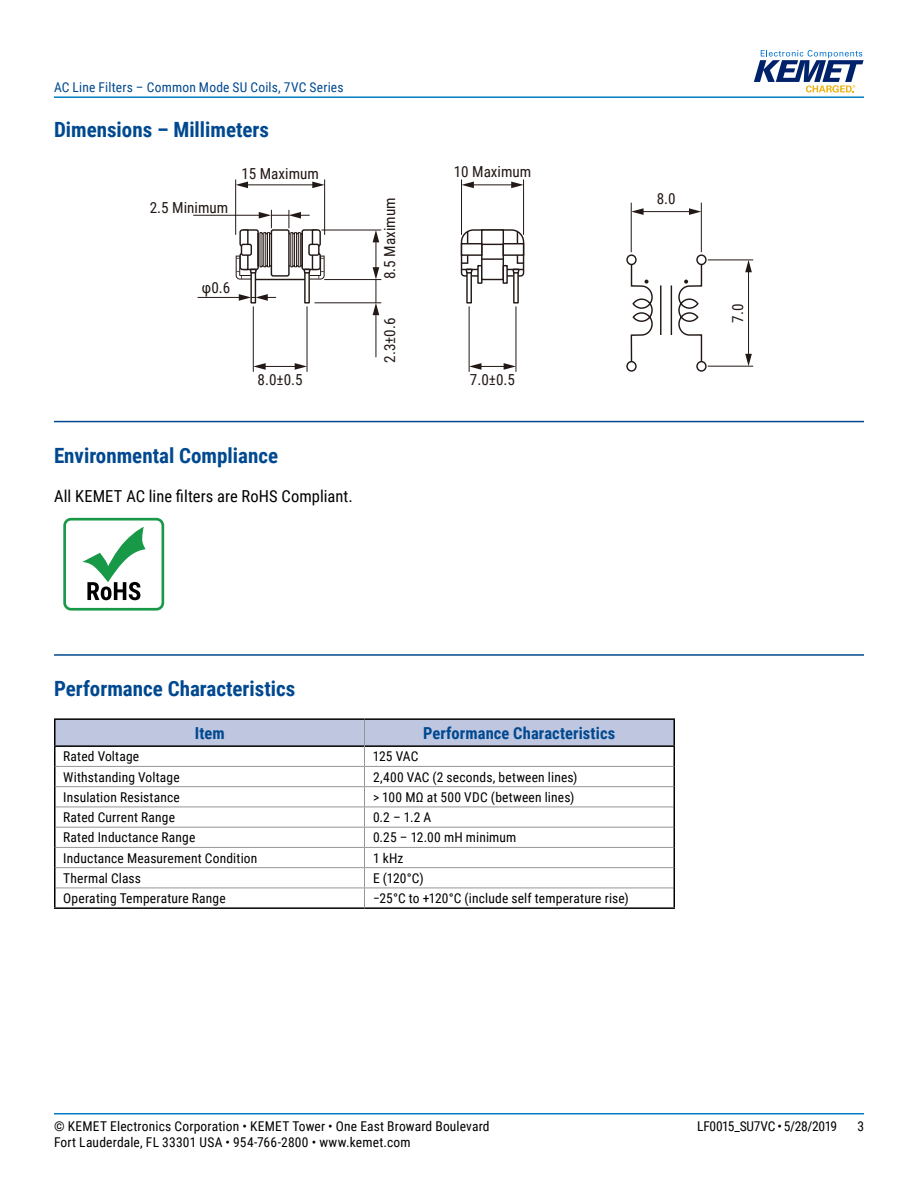
<style>
.page{position:relative;width:918px;height:1188px;background:#fff}
.page>*{position:absolute;margin:0;border:0;box-sizing:border-box;transform-origin:0 0}
.t1{font:700 21px "Roboto Condensed";color:#004990}
.t2{font:16.5px "Roboto Condensed";letter-spacing:.005em;color:#000}
.t3{font:700 16.5px "Roboto Condensed";letter-spacing:.005em;color:#004990}
.t4{font:15.15px "Roboto Condensed";color:#221815}
.t5{font:13.5px "Roboto Condensed";letter-spacing:.015em;color:#000}
.t6{font:13.5px "Roboto Condensed";letter-spacing:.015em;color:#004990}
.t7{font:13.5px "Roboto Condensed";letter-spacing:-.025em;color:#000}
</style>
<div class="page">
<hr style="left:54px;top:1113px;width:810px;height:2px;background:#007dc3">
<hr style="left:54px;top:96px;width:810px;height:2px;background:#007dc3">
<svg style="left:754px;top:50px;width:110px;height:43px"></svg>
<hr style="left:54px;top:421px;width:810px;height:1px;background:#004990">
<hr style="left:54px;top:654px;width:810px;height:2px;background:#004990">
<div style="left:466px;top:269px;width:6px;height:35px;border:1px solid #221815"></div>
<div style="left:513px;top:269px;width:6px;height:35px;border:1px solid #221815"></div>
<div style="left:477px;top:265px;width:5px;height:19px;border:1px solid #221815"></div>
<div style="left:481px;top:229px;width:23px;height:51px;border:1px solid #221815"></div>
<div style="left:503px;top:265px;width:5px;height:19px;border:1px solid #221815"></div>
<svg style="left:460px;top:229px;width:65px;height:48px"></svg>
<hr style="left:482px;top:258px;width:21px;height:2px;background:#221815">
<div style="left:304px;top:269px;width:6px;height:35px;border:1px solid #221815"></div>
<div style="left:250px;top:269px;width:6px;height:35px;border:1px solid #221815"></div>
<hr style="left:461px;top:179px;width:1px;height:56px;background:#221815">
<hr style="left:523px;top:179px;width:1px;height:56px;background:#221815">
<hr style="left:472px;top:184px;width:41px;height:1px;background:#221815">
<svg style="left:462px;top:182px;width:12px;height:6px"></svg>
<svg style="left:511px;top:182px;width:13px;height:6px"></svg>
<hr style="left:235px;top:179px;width:1px;height:56px;background:#221815">
<hr style="left:324px;top:179px;width:1px;height:56px;background:#221815">
<hr style="left:246px;top:184px;width:69px;height:1px;background:#221815">
<svg style="left:236px;top:182px;width:12px;height:6px"></svg>
<svg style="left:312px;top:182px;width:13px;height:6px"></svg>
<hr style="left:322px;top:230px;width:59px;height:1px;background:#221815">
<hr style="left:315px;top:302px;width:66px;height:1px;background:#221815">
<hr style="left:324px;top:279px;width:57px;height:1px;background:#221815">
<hr style="left:193px;top:215px;width:68px;height:1px;background:#221815">
<svg style="left:470px;top:363px;width:46px;height:7px"></svg>
<hr style="left:469px;top:306px;width:1px;height:66px;background:#221815">
<hr style="left:516px;top:306px;width:1px;height:66px;background:#221815">
<hr style="left:263px;top:366px;width:34px;height:1px;background:#221815">
<svg style="left:254px;top:363px;width:12px;height:7px"></svg>
<svg style="left:295px;top:363px;width:12px;height:7px"></svg>
<hr style="left:253px;top:306px;width:1px;height:66px;background:#221815">
<hr style="left:307px;top:306px;width:1px;height:66px;background:#221815">
<svg style="left:233px;top:210px;width:94px;height:72px"></svg>
<hr style="left:376px;top:313px;width:1px;height:44px;background:#221815">
<svg style="left:373px;top:230px;width:6px;height:85px"></svg>
<hr style="left:198px;top:297px;width:43px;height:1px;background:#221815">
<svg style="left:239px;top:294px;width:37px;height:7px"></svg>
<div style="left:462px;top:244px;width:20px;height:11px;background:#fff"></div>
<div style="left:461px;top:243px;width:21px;height:13px;border:1px solid #221815"></div>
<div style="left:503px;top:244px;width:21px;height:11px;background:#fff"></div>
<div style="left:503px;top:243px;width:21px;height:13px;border:1px solid #221815"></div>
<hr style="left:708px;top:260px;width:45px;height:1px;background:#221815">
<hr style="left:708px;top:366px;width:45px;height:1px;background:#221815">
<hr style="left:748px;top:270px;width:1px;height:86px;background:#221815">
<svg style="left:745px;top:354px;width:7px;height:12px"></svg>
<svg style="left:745px;top:260px;width:7px;height:12px"></svg>
<hr style="left:631px;top:203px;width:1px;height:49px;background:#221815">
<hr style="left:641px;top:211px;width:50px;height:1px;background:#221815">
<svg style="left:631px;top:208px;width:13px;height:7px"></svg>
<svg style="left:689px;top:208px;width:12px;height:7px"></svg>
<hr style="left:701px;top:203px;width:1px;height:49px;background:#221815">
<div style="left:626px;top:254px;width:11px;height:11px;border:1px solid #221815;border-radius:50%"></div>
<div style="left:626px;top:361px;width:11px;height:11px;border:1px solid #221815;border-radius:50%"></div>
<div style="left:696px;top:254px;width:11px;height:11px;border:1px solid #221815;border-radius:50%"></div>
<div style="left:696px;top:361px;width:11px;height:11px;border:1px solid #221815;border-radius:50%"></div>
<svg style="left:630px;top:263px;width:23px;height:100px"></svg>
<svg style="left:678px;top:263px;width:25px;height:100px"></svg>
<hr style="left:660px;top:285px;width:1px;height:50px;background:#221815">
<hr style="left:671px;top:285px;width:1px;height:50px;background:#221815">
<div style="left:63px;top:518px;width:101px;height:93px;border:3px solid #189948;border-radius:6px"></div>
<svg style="left:82px;top:527px;width:64px;height:73px"></svg>
<hr style="left:54px;top:718px;width:310px;height:2px;background:#000">
<hr style="left:364px;top:718px;width:311px;height:2px;background:#000">
<hr style="left:54px;top:907px;width:310px;height:2px;background:#000">
<hr style="left:364px;top:907px;width:311px;height:2px;background:#000">
<svg style="left:54px;top:719px;width:621px;height:188px"></svg>
<p class="t6" style="left:54px;top:78px;width:291px">AC Line Filters – Common Mode SU Coils, 7VC Series</p>
<h1 class="t1" style="left:54px;top:115px;width:217px">Dimensions – Millimeters</h1>
<p class="t4" style="left:241px;top:163px;width:79px">15 Maximum</p>
<p class="t4" style="left:454px;top:161px;width:79px">10 Maximum</p>
<p class="t4" style="left:150px;top:197px;width:80px">2.5 Minimum</p>
<p class="t4" style="left:379px;top:279px;width:83px;rotate:-90deg">8.5 Maximum</p>
<p class="t4" style="left:202px;top:277px;width:30px">φ0.6</p>
<p class="t4" style="left:379px;top:363px;width:47px;rotate:-90deg">2.3±0.6</p>
<p class="t4" style="left:258px;top:369px;width:47px">8.0±0.5</p>
<p class="t4" style="left:470px;top:369px;width:47px">7.0±0.5</p>
<h1 class="t1" style="left:54px;top:441px;width:226px">Environmental Compliance</h1>
<p class="t2" style="left:54px;top:484px;width:300px">All KEMET AC line filters are RoHS Compliant.</p>
<p class="t4" style="left:657px;top:188px;width:21px">8.0</p>
<p class="t4" style="left:727px;top:323px;width:21px;rotate:-90deg">7.0</p>
<h1 class="t1" style="left:54px;top:674px;width:243px">Performance Characteristics</h1>
<p class="t3" style="left:195px;top:721px;width:31px">Item</p>
<p class="t3" style="left:423px;top:721px;width:194px">Performance Characteristics</p>
<p class="t5" style="left:63px;top:747px;width:77px">Rated Voltage</p>
<p class="t5" style="left:373px;top:747px;width:47px">125 VAC</p>
<p class="t5" style="left:63px;top:767px;width:118px">Withstanding Voltage</p>
<p class="t5" style="left:373px;top:767px;width:206px">2,400 VAC (2 seconds, between lines)</p>
<p class="t5" style="left:63px;top:788px;width:118px">Insulation Resistance</p>
<p class="t5" style="left:373px;top:788px;width:203px">&gt; 100 MΩ at 500 VDC (between lines)</p>
<p class="t5" style="left:63px;top:808px;width:113px">Rated Current Range</p>
<p class="t5" style="left:373px;top:808px;width:60px">0.2 – 1.2 A</p>
<p class="t5" style="left:63px;top:828px;width:134px">Rated Inductance Range</p>
<p class="t5" style="left:373px;top:828px;width:145px">0.25 – 12.00 mH minimum</p>
<p class="t5" style="left:63px;top:848px;width:196px">Inductance Measurement Condition</p>
<p class="t5" style="left:373px;top:848px;width:32px">1 kHz</p>
<p class="t5" style="left:63px;top:869px;width:79px">Thermal Class</p>
<p class="t5" style="left:373px;top:869px;width:52px">E (120°C)</p>
<p class="t5" style="left:63px;top:889px;width:164px">Operating Temperature Range</p>
<p class="t5" style="left:373px;top:889px;width:257px">−25°C to +120°C (include self temperature rise)</p>
<p class="t5" style="left:54px;top:1116px;width:437px">© KEMET Electronics Corporation • KEMET Tower • One East Broward Boulevard</p>
<p class="t7" style="left:697px;top:1116px;width:141px">LF0015_SU7VC • 5/28/2019</p>
<p class="t5" style="left:857px;top:1116px;width:8px">3</p>
<p class="t5" style="left:54px;top:1133px;width:358px">Fort Lauderdale, FL 33301 USA • 954-766-2800 • www.kemet.com</p>
</div>
